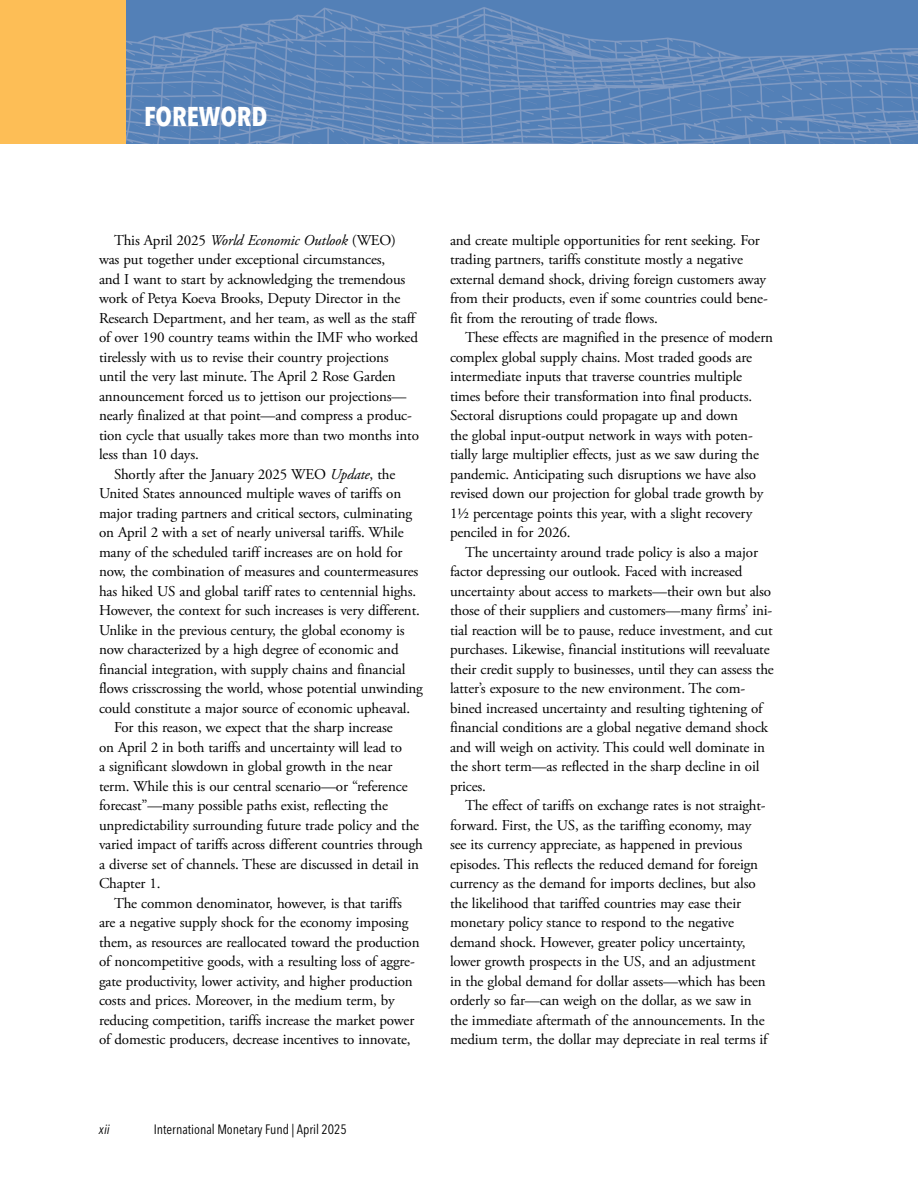
<style>
.page{position:relative;width:918px;height:1188px;background:#fff}
.page>*{position:absolute;margin:0;border:0;box-sizing:border-box;transform-origin:0 0}
.t1{font:700 condensed 27px "Avenir Next W1 G";color:#fff}
.t2{font:15px/19.5px "Adobe Garamond Pro";letter-spacing:-.01em;color:#000}
.t3{font:italic 15px "Adobe Garamond Pro";letter-spacing:-.01em;color:#000}
.t4{font:condensed 13.5px "Avenir Next W1 G";color:#000}
.t5{font:italic condensed 13.5px "Avenir Next W1 G";color:#000}
.s1{font-style:normal}
.s2{font-style:italic}
</style>
<div class="page">
<img style="left:126px;top:0;width:792px;height:144px">
<div style="left:0;top:0;width:126px;height:144px;background:#fdbe56"></div>
<h1 class="t1" style="left:144px;top:95px;width:125px">FOREWORD</h1>
<p class="t3" style="left:114px;top:231px;width:284px"><span class="s1">This April 2025</span> World Economic Outlook <span class="s1">(WEO)</span></p>
<p class="t2" style="left:99px;top:250px;width:288px">was put together under exceptional circumstances,</p>
<p class="t2" style="left:99px;top:270px;width:308px">and I want to start by acknowledging the tremendous</p>
<p class="t2" style="left:99px;top:289px;width:303px">work of Petya Koeva Brooks, Deputy Director in the</p>
<p class="t2" style="left:99px;top:309px;width:318px">Research Department, and her team, as well as the staff</p>
<p class="t2" style="left:99px;top:328px;width:321px">of over 190 country teams within the IMF who worked</p>
<p class="t2" style="left:99px;top:348px;width:291px">tirelessly with us to revise their country projections</p>
<p class="t2" style="left:99px;top:367px;width:298px">until the very last minute. The April 2 Rose Garden</p>
<p class="t2" style="left:99px;top:387px;width:309px">announcement forced us to jettison our projections—</p>
<p class="t2" style="left:99px;top:406px;width:314px">nearly finalized at that point—and compress a produc-</p>
<p class="t2" style="left:99px;top:426px;width:321px">tion cycle that usually takes more than two months into</p>
<p class="t2" style="left:99px;top:445px;width:101px">less than 10 days.</p>
<p class="t2" style="left:114px;top:465px;width:283px">Shortly after the January 2025 WEO <span class="s2">Update</span>, the</p>
<p class="t2" style="left:99px;top:484px;width:304px">United States announced multiple waves of tariffs on</p>
<p class="t2" style="left:99px;top:504px;width:315px">major trading partners and critical sectors, culminating</p>
<p class="t2" style="left:99px;top:523px;width:306px">on April 2 with a set of nearly universal tariffs. While</p>
<p class="t2" style="left:99px;top:543px;width:305px">many of the scheduled tariff increases are on hold for</p>
<p class="t2" style="left:99px;top:562px;width:321px">now, the combination of measures and countermeasures</p>
<p class="t2" style="left:99px;top:582px;width:319px">has hiked US and global tariff rates to centennial highs.</p>
<p class="t2" style="left:99px;top:601px;width:322px">However, the context for such increases is very different.</p>
<p class="t2" style="left:99px;top:621px;width:307px">Unlike in the previous century, the global economy is</p>
<p class="t2" style="left:99px;top:640px;width:301px">now characterized by a high degree of economic and</p>
<p class="t2" style="left:99px;top:660px;width:308px">financial integration, with supply chains and financial</p>
<p class="t2" style="left:99px;top:679px;width:326px">flows crisscrossing the world, whose potential unwinding</p>
<p class="t2" style="left:99px;top:699px;width:313px">could constitute a major source of economic upheaval.</p>
<p class="t2" style="left:114px;top:718px;width:280px">For this reason, we expect that the sharp increase</p>
<p class="t2" style="left:99px;top:738px;width:305px">on April 2 in both tariffs and uncertainty will lead to</p>
<p class="t2" style="left:99px;top:757px;width:295px">a significant slowdown in global growth in the near</p>
<p class="t2" style="left:99px;top:777px;width:310px">term. While this is our central scenario—or “reference</p>
<p class="t2" style="left:99px;top:796px;width:291px">forecast”—many possible paths exist, reflecting the</p>
<p class="t2" style="left:99px;top:816px;width:322px">unpredictability surrounding future trade policy and the</p>
<p class="t2" style="left:99px;top:835px;width:325px">varied impact of tariffs across different countries through</p>
<p class="t2" style="left:99px;top:855px;width:321px">a diverse set of channels. These are discussed in detail in</p>
<p class="t2" style="left:99px;top:874px;width:63px">Chapter 1.</p>
<p class="t2" style="left:114px;top:894px;width:289px">The common denominator, however, is that tariffs</p>
<p class="t2" style="left:99px;top:913px;width:311px">are a negative supply shock for the economy imposing</p>
<p class="t2" style="left:99px;top:933px;width:322px">them, as resources are reallocated toward the production</p>
<p class="t2" style="left:99px;top:952px;width:317px">of noncompetitive goods, with a resulting loss of aggre-</p>
<p class="t2" style="left:99px;top:972px;width:315px">gate productivity, lower activity, and higher production</p>
<p class="t2" style="left:99px;top:991px;width:297px">costs and prices. Moreover, in the medium term, by</p>
<p class="t2" style="left:99px;top:1011px;width:317px">reducing competition, tariffs increase the market power</p>
<p class="t2" style="left:99px;top:1030px;width:313px">of domestic producers, decrease incentives to innovate,</p>
<p class="t2" style="left:450px;top:231px;width:319px">and create multiple opportunities for rent seeking. For trading partners, tariffs constitute mostly a negative external demand shock, driving foreign customers away from their products, even if some countries could bene&shy;fit from the rerouting of trade flows.</p>
<p class="t2" style="left:450px;top:328px;width:325px;text-indent:15px">These effects are magnified in the presence of modern complex global supply chains. Most traded goods are intermediate inputs that traverse countries multiple times before their transformation into final products.<br>Sectoral disruptions could propagate up and down<br>the global input-output network in ways with poten&shy;tially large multiplier effects, just as we saw during the pandemic. Anticipating such disruptions we have also revised down our projection for global trade growth by 1½ percentage points this year, with a slight recovery penciled in for 2026.</p>
<p class="t2" style="left:450px;top:543px;width:325px;text-indent:15px">The uncertainty around trade policy is also a major factor depressing our outlook. Faced with increased uncertainty about access to markets—their own but also those of their suppliers and customers—many firms’ ini&shy;tial reaction will be to pause, reduce investment, and cut purchases. Likewise, financial institutions will reevaluate their credit supply to businesses, until they can assess the latter’s exposure to the new environment. The com&shy;bined increased uncertainty and resulting tightening of financial conditions are a global negative demand shock and will weigh on activity. This could well dominate in the short term—as reflected in the sharp decline in oil prices.</p>
<p class="t2" style="left:450px;top:796px;width:319px;text-indent:15px">The effect of tariffs on exchange rates is not straight&shy;forward. First, the US, as the tariffing economy, may see its currency appreciate, as happened in previous episodes. This reflects the reduced demand for foreign currency as the demand for imports declines, but also the likelihood that tariffed countries may ease their monetary policy stance to respond to the negative demand shock. However, greater policy uncertainty, lower growth prospects in the US, and an adjustment in the global demand for dollar assets—which has been orderly so far—can weigh on the dollar, as we saw in the immediate aftermath of the announcements. In the medium term, the dollar may depreciate in real terms if</p>
<p class="t5" style="left:99px;top:1118px;width:12px">xii</p>
<p class="t4" style="left:154px;top:1118px;width:195px">International Monetary Fund | April 2025</p>
</div>
